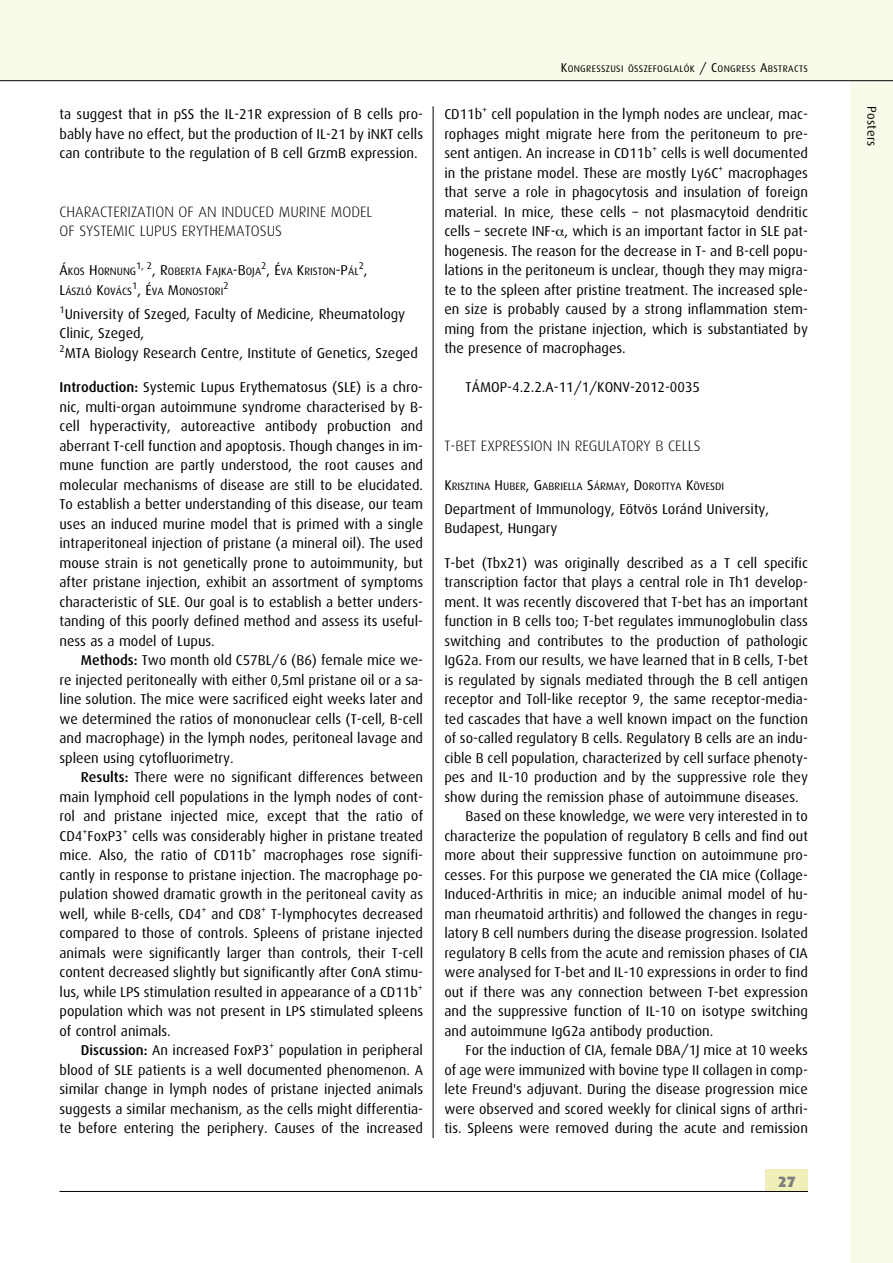
<style>
.page{position:relative;width:893px;height:1263px;background:#fff}
.page>*{position:absolute;margin:0;border:0;box-sizing:border-box;transform-origin:0 0}
.t1{font:300 15px/19.5px "Dax Hu";color:#000}
.t2{font:900 15px "Dax Hu";color:#808080}
.t3{font:14.25px/19.5px "Dax Hu";color:#000;text-align:justify}
.t4{font:12.75px "Dax Hu";letter-spacing:.015em;color:#000}
.t5{font:10.65px "Dax Hu";color:#000}
.t6{font:9.75px "Dax Hu";color:#000}
.t7{font:9.6px "Dax Hu";letter-spacing:.035em;color:#000}
.s1{font-size:14.25px}
.s2{font-weight:500}
.s3{font-size:12.75px}
</style>
<div class="page">
<div style="left:850px;top:0;width:43px;height:1263px;background:#fafaea"></div>
<div style="left:0;top:0;width:893px;height:81px;background:#fafaea"></div>
<hr style="left:0;top:80px;width:893px;height:1px;background:#000">
<hr style="left:60px;top:1191px;width:748px;height:1px;background:#000">
<div style="left:765px;top:1169px;width:43px;height:22px;background:#f0efba"></div>
<hr style="left:433px;top:106px;width:1px;height:1032px;background:#000">
<p class="t3" style="left:60px;top:105px;width:365px">ta suggest that in pSS the IL-21R expression of B cells pro&shy;bably have no effect, but the production of IL-21 by iNKT cells can contribute to the regulation of B cell GrzmB expression.</p>
<p class="t1" style="left:60px;top:203px;width:315px">CHARACTERIZATION OF AN INDUCED MURINE MODEL<br>OF SYSTEMIC LUPUS ERYTHEMATOSUS</p>
<p class="t5" style="left:60px;top:267px;width:301px"><span class="s1">Á</span>KOS <span class="s1">H</span>ORNUNG<sup>1,</sup> <sup>2</sup><span class="s1">, R</span>OBERTA <span class="s1">F</span>AJKA<span class="s1">-B</span>OJA<sup>2</sup><span class="s1">, É</span>VA <span class="s1">K</span>RISTON<span class="s1">-P</span>ÁL</p>
<p class="t6" style="left:359px;top:261px;width:10px">2<span class="s1">,</span></p>
<p class="t5" style="left:60px;top:286px;width:165px"><span class="s1">L</span>ÁSZLÓ <span class="s1">K</span>OVÁCS<sup>1</sup><span class="s1">, É</span>VA <span class="s1">M</span>ONOSTORI</p>
<p class="t6" style="left:223px;top:281px;width:7px">2</p>
<p class="t3" style="left:60px;top:305px;width:360px;text-align:left"><sup>1</sup>University of Szeged, Faculty of Medicine, Rheumatology<br>Clinic, Szeged,<br><sup>2</sup>MTA Biology Research Centre, Institute of Genetics, Szeged</p>
<p class="t3" style="left:60px;top:378px;width:365px"><span class="s2">Introduction:</span> Systemic Lupus Erythematosus (SLE) is a chro&shy;nic, multi-organ autoimmune syndrome characterised by B&shy;cell hyperactivity, autoreactive antibody probuction and aberrant T-cell function and apoptosis. Though changes in im&shy;mune function are partly understood, the root causes and molecular mechanisms of disease are still to be elucidated.<br>To establish a better understanding of this disease, our team uses an induced murine model that is primed with a single intraperitoneal injection of pristane (a mineral oil). The used mouse strain is not genetically prone to autoimmunity, but after pristane injection, exhibit an assortment of symptoms characteristic of SLE. Our goal is to establish a better unders&shy;tanding of this poorly defined method and assess its useful&shy;ness as a model of Lupus.</p>
<p class="t3" style="left:60px;top:651px;width:365px;text-indent:21px"><span class="s2">Methods:</span> Two month old C57BL/6 (B6) female mice we&shy;re injected peritoneally with either 0,5ml pristane oil or a sa&shy;line solution. The mice were sacrificed eight weeks later and we determined the ratios of mononuclear cells (T-cell, B-cell and macrophage) in the lymph nodes, peritoneal lavage and spleen using cytofluorimetry.</p>
<p class="t3" style="left:60px;top:768px;width:365px;text-indent:21px"><span class="s2">Results:</span> There were no significant differences between main lymphoid cell populations in the lymph nodes of cont&shy;rol and pristane injected mice, except that the ratio of CD4<sup>+</sup>FoxP3<sup>+</sup> cells was considerably higher in pristane treated mice. Also, the ratio of CD11b<sup>+</sup> macrophages rose signifi&shy;cantly in response to pristane injection. The macrophage po&shy;pulation showed dramatic growth in the peritoneal cavity as well, while B-cells, CD4<sup>+</sup> and CD8<sup>+</sup> T-lymphocytes decreased compared to those of controls. Spleens of pristane injected animals were significantly larger than controls, their T-cell content decreased slightly but significantly after ConA stimu&shy;lus, while LPS stimulation resulted in appearance of a CD11b<sup>+ </sup>population which was not present in LPS stimulated spleens of control animals.</p>
<p class="t3" style="left:60px;top:1041px;width:365px;text-indent:21px"><span class="s2">Discussion:</span> An increased FoxP3<sup>+</sup> population in peripheral blood of SLE patients is a well documented phenomenon. A similar change in lymph nodes of pristane injected animals suggests a similar mechanism, as the cells might differentia&shy;te before entering the periphery. Causes of the increased</p>
<p class="t7" style="left:561px;top:65px;width:249px"><span class="s3">K</span>ONGRESSZUSI ÖSSZEFOGLALÓK <span class="s3">/ C</span>ONGRESS <span class="s3">A</span>BSTRACTS</p>
<p class="t3" style="left:444px;top:105px;width:365px">CD11b<sup>+</sup> cell population in the lymph nodes are unclear, mac&shy;rophages might migrate here from the peritoneum to pre&shy;sent antigen. An increase in CD11b<sup>+</sup> cells is well documented in the pristane model. These are mostly Ly6C<sup>+</sup> macrophages that serve a role in phagocytosis and insulation of foreign material. In mice, these cells – not plasmacytoid dendritic cells – secrete INF- , which is an important factor in SLE pat&shy;hogenesis. The reason for the decrease in T- and B-cell popu&shy;lations in the peritoneum is unclear, though they may migra&shy;te to the spleen after pristine treatment. The increased sple&shy;en size is probably caused by a strong inflammation stem&shy;ming from the pristane injection, which is substantiated by the presence of macrophages.</p>
<p class="t3" style="left:466px;top:378px;width:236px">TÁMOP-4.2.2.A-11/1/KONV-2012-0035</p>
<p class="t1" style="left:444px;top:437px;width:258px">T-BET EXPRESSION IN REGULATORY B CELLS</p>
<p class="t5" style="left:444px;top:481px;width:281px"><span class="s1">K</span>RISZTINA <span class="s1">H</span>UBER<span class="s1">, G</span>ABRIELLA <span class="s1">S</span>ÁRMAY<span class="s1">, D</span>OROTTYA <span class="s1">K</span>ÖVESDI</p>
<p class="t3" style="left:444px;top:500px;width:326px">Department of Immunology, Eötvös Loránd University,<br>Budapest, Hungary</p>
<p class="t3" style="left:444px;top:554px;width:365px">T-bet (Tbx21) was originally described as a T cell specific</p>
<p class="t3" style="left:444px;top:573px;width:365px">transcription factor that plays a central role in Th1 develop-</p>
<p class="t3" style="left:444px;top:593px;width:365px">ment. It was recently discovered that T-bet has an important</p>
<p class="t3" style="left:444px;top:612px;width:365px">function in B cells too; T-bet regulates immunoglobulin class</p>
<p class="t3" style="left:444px;top:632px;width:365px">switching and contributes to the production of pathologic</p>
<p class="t3" style="left:444px;top:651px;width:365px">IgG2a. From our results, we have learned that in B cells, T-bet</p>
<p class="t3" style="left:444px;top:671px;width:365px">is regulated by signals mediated through the B cell antigen</p>
<p class="t3" style="left:444px;top:690px;width:365px">receptor and Toll-like receptor 9, the same receptor-media-</p>
<p class="t3" style="left:444px;top:710px;width:365px">ted cascades that have a well known impact on the function</p>
<p class="t3" style="left:444px;top:729px;width:365px">of so-called regulatory B cells. Regulatory B cells are an indu-</p>
<p class="t3" style="left:444px;top:749px;width:365px">cible B cell population, characterized by cell surface phenoty-</p>
<p class="t3" style="left:444px;top:768px;width:365px">pes and IL-10 production and by the suppressive role they</p>
<p class="t3" style="left:444px;top:788px;width:356px">show during the remission phase of autoimmune diseases.</p>
<p class="t3" style="left:466px;top:807px;width:344px">Based on these knowledge, we were very interested in to</p>
<p class="t3" style="left:444px;top:827px;width:365px">characterize the population of regulatory B cells and find out</p>
<p class="t3" style="left:444px;top:846px;width:365px">more about their suppressive function on autoimmune pro-</p>
<p class="t3" style="left:444px;top:866px;width:365px">cesses. For this purpose we generated the CIA mice (Collage-</p>
<p class="t3" style="left:444px;top:885px;width:365px">Induced-Arthritis in mice; an inducible animal model of hu-</p>
<p class="t3" style="left:444px;top:905px;width:365px">man rheumatoid arthritis) and followed the changes in regu-</p>
<p class="t3" style="left:444px;top:924px;width:365px">latory B cell numbers during the disease progression. Isolated</p>
<p class="t3" style="left:444px;top:944px;width:365px">regulatory B cells from the acute and remission phases of CIA</p>
<p class="t3" style="left:444px;top:963px;width:365px">were analysed for T-bet and IL-10 expressions in order to find</p>
<p class="t3" style="left:444px;top:983px;width:365px">out if there was any connection between T-bet expression</p>
<p class="t3" style="left:444px;top:1002px;width:365px">and the suppressive function of IL-10 on isotype switching</p>
<p class="t3" style="left:444px;top:1022px;width:270px">and autoimmune IgG2a antibody production.</p>
<p class="t3" style="left:466px;top:1041px;width:344px">For the induction of CIA, female DBA/1J mice at 10 weeks</p>
<p class="t3" style="left:444px;top:1061px;width:365px">of age were immunized with bovine type II collagen in comp-</p>
<p class="t3" style="left:444px;top:1080px;width:365px">lete Freund's adjuvant. During the disease progression mice</p>
<p class="t3" style="left:444px;top:1100px;width:365px">were observed and scored weekly for clinical signs of arthri-</p>
<p class="t3" style="left:444px;top:1119px;width:365px">tis. Spleens were removed during the acute and remission</p>
<p class="t2" style="left:778px;top:1175px;width:19px">27</p>
<p class="t4" style="left:878px;top:106px;width:41px;rotate:90deg">Posters</p>
</div>
